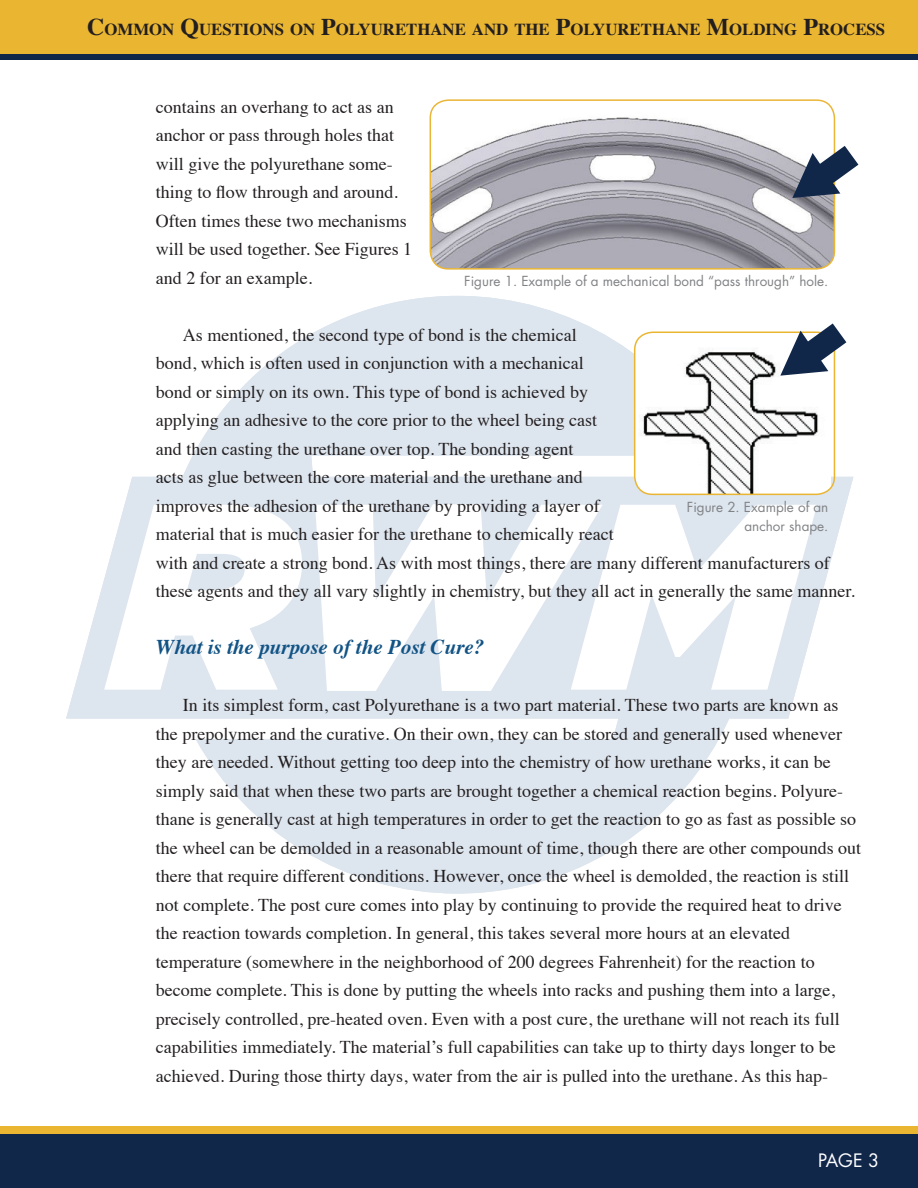
<style>
.page{position:relative;width:918px;height:1188px;background:#fff}
.page>*{position:absolute;margin:0;border:0;box-sizing:border-box;transform-origin:0 0}
.t1{font:italic 700 21px "Times";color:#115385}
.t2{font:18px/28.5px "Times";color:#231f20}
.t3{font:18px "Futura";color:#fff}
.t4{font:700 16.8px "Times";color:#231f20}
.t5{font:13.5px "Futura";color:#808285}
.s1{font-size:24px}
</style>
<div class="page">
<div style="left:0;top:12px;width:918px;height:48px;background:#11274a"></div>
<div style="left:0;top:0;width:918px;height:54px;background:#eab632"></div>
<div style="left:0;top:1126px;width:918px;height:54px;background:#eab632"></div>
<div style="left:0;top:1134px;width:918px;height:54px;background:#11274a"></div>
<svg style="left:66px;top:296px;width:787px;height:598px;fill:#dde5ee"></svg>
<svg style="left:104px;top:505px;width:198px;height:185px"></svg>
<svg style="left:315px;top:504px;width:288px;height:187px"></svg>
<svg style="left:571px;top:505px;width:246px;height:185px"></svg>
<img style="left:635px;top:340px;width:196px;height:154px">
<div style="left:634px;top:332px;width:201px;height:163px;border:2px solid #eab632;border-radius:18px"></div>
<svg style="left:780px;top:323px;width:66px;height:53px"></svg>
<img style="left:430px;top:100px;width:404px;height:169px">
<div style="left:430px;top:99px;width:405px;height:171px;border:2px solid #eab635;border-radius:18px"></div>
<svg style="left:792px;top:146px;width:66px;height:52px"></svg>
<p class="t4" style="left:87px;top:14px;width:800px"><span class="s1">C</span>OMMON <span class="s1">Q</span>UESTIONS ON <span class="s1">P</span>OLYURETHANE AND THE <span class="s1">P</span>OLYURETHANE <span class="s1">M</span>OLDING <span class="s1">P</span>ROCESS</p>
<p class="t2" style="left:156px;top:91px;width:258px">contains an overhang to act as an anchor or pass through holes that will give the polyurethane some&shy;thing to flow through and around.<br>Often times these two mechanisms will be used together. See Figures 1 and 2 for an example.</p>
<p class="t5" style="left:464px;top:271px;width:366px">Figure 1. Example of a mechanical bond “pass through” hole.</p>
<p class="t2" style="left:156px;top:319px;width:701px;text-indent:27px">As mentioned, the second type of bond is the chemical<br>bond, which is often used in conjunction with a mechanical<br>bond or simply on its own. This type of bond is achieved by<br>applying an adhesive to the core prior to the wheel being cast<br>and then casting the urethane over top. The bonding agent<br>acts as glue between the core material and the urethane and<br>improves the adhesion of the urethane by providing a layer of<br>material that is much easier for the urethane to chemically react<br>with and create a strong bond. As with most things, there are many different manufacturers of these agents and they all vary slightly in chemistry, but they all act in generally the same manner.</p>
<p class="t1" style="left:156px;top:628px;width:330px">What is the purpose of the Post Cure?</p>
<p class="t5" style="left:687px;top:497px;width:143px">Figure 2. Example of an</p>
<p class="t5" style="left:744px;top:517px;width:85px">anchor shape.</p>
<p class="t2" style="left:156px;top:690px;width:707px;text-indent:27px">In its simplest form, cast Polyurethane is a two part material. These two parts are known as the prepolymer and the curative. On their own, they can be stored and generally used whenever they are needed. Without getting too deep into the chemistry of how urethane works, it can be simply said that when these two parts are brought together a chemical reaction begins. Polyure&shy;thane is generally cast at high temperatures in order to get the reaction to go as fast as possible so the wheel can be demolded in a reasonable amount of time, though there are other compounds out there that require different conditions. However, once the wheel is demolded, the reaction is still not complete. The post cure comes into play by continuing to provide the required heat to drive the reaction towards completion. In general, this takes several more hours at an elevated</p>
<p class="t2" style="left:156px;top:946px;width:685px">temperature (somewhere in the neighborhood of 200 degrees Fahrenheit) for the reaction to become complete. This is done by putting the wheels into racks and pushing them into a large, precisely controlled, pre-heated oven. Even with a post cure, the urethane will not reach its full capabilities immediately. The material’s full capabilities can take up to thirty days longer to be achieved. During those thirty days, water from the air is pulled into the urethane. As this hap-</p>
<p class="t3" style="left:818px;top:1148px;width:63px">PAGE 3</p>
</div>
